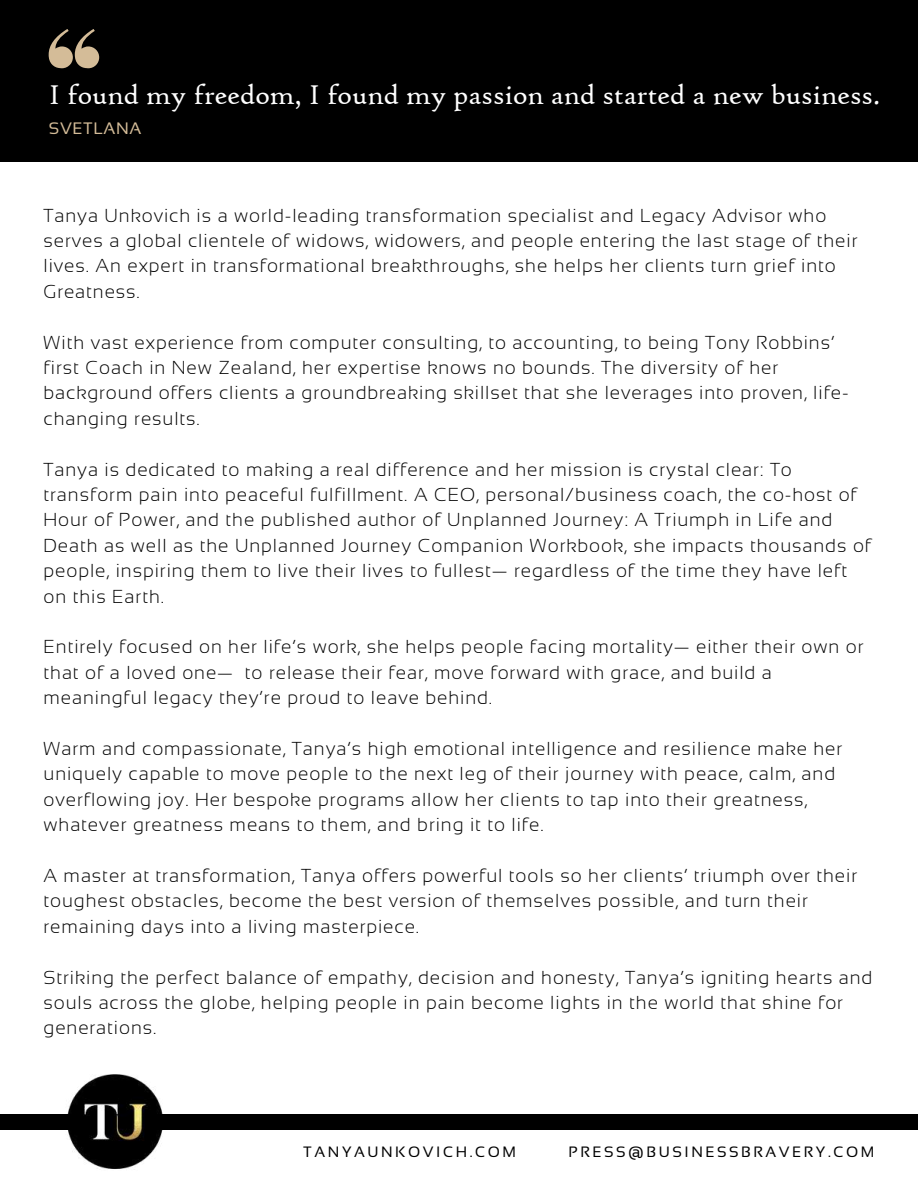
<style>
.page{position:relative;width:918px;height:1188px;background:#fff}
.page>*{position:absolute;margin:0;border:0;box-sizing:border-box;transform-origin:0 0}
.t1{font:29.1px "High Tower Text";color:#fff}
.t2{font:300 18.75px/25.3px "Sansation";letter-spacing:.05em;color:#000}
.t3{font:16.5px "Sansation";letter-spacing:.04em;color:#d4bc98}
.t4{font:15px "Sansation";letter-spacing:.175em;color:#000}
</style>
<div class="page">
<div style="left:0;top:0;width:918px;height:162px;background:#000"></div>
<svg style="left:49px;top:29px;width:50px;height:39px"></svg>
<div style="left:0;top:1114px;width:918px;height:16px;background:#000"></div>
<img style="left:67px;top:1074px;width:96px;height:95px">
<h1 class="t1" style="left:49px;top:82px;width:833px">I found my freedom, I found my passion and started a new business.</h1>
<p class="t3" style="left:49px;top:119px;width:94px">SVETLANA</p>
<p class="t2" style="left:44px;top:202px;width:815px">Tanya Unkovich is a world-leading transformation specialist and Legacy Advisor who serves a global clientele of widows, widowers, and people entering the last stage of their lives. An expert in transformational breakthroughs, she helps her clients turn grief into Greatness.</p>
<p class="t2" style="left:44px;top:329px;width:807px">With vast experience from computer consulting, to accounting, to being Tony Robbins’ first Coach in New Zealand, her expertise knows no bounds. The diversity of her background offers clients a groundbreaking skillset that she leverages into proven, life&shy;changing results.</p>
<p class="t2" style="left:44px;top:456px;width:829px">Tanya is dedicated to making a real difference and her mission is crystal clear: To transform pain into peaceful fulfillment. A CEO, personal/business coach, the co-host of Hour of Power, and the published author of Unplanned Journey: A Triumph in Life and Death as well as the Unplanned Journey Companion Workbook, she impacts thousands of people, inspiring them to live their lives to fullest— regardless of the time they have left on this Earth.</p>
<p class="t2" style="left:44px;top:634px;width:822px">Entirely focused on her life’s work, she helps people facing mortality— either their own or that of a loved one— to release their fear, move forward with grace, and build a meaningful legacy they’re proud to leave behind.</p>
<p class="t2" style="left:44px;top:736px;width:800px">Warm and compassionate, Tanya’s high emotional intelligence and resilience make her uniquely capable to move people to the next leg of their journey with peace, calm, and overflowing joy. Her bespoke programs allow her clients to tap into their greatness, whatever greatness means to them, and bring it to life.</p>
<p class="t2" style="left:44px;top:863px;width:815px">A master at transformation, Tanya offers powerful tools so her clients’ triumph over their toughest obstacles, become the best version of themselves possible, and turn their remaining days into a living masterpiece.</p>
<p class="t2" style="left:44px;top:964px;width:830px">Striking the perfect balance of empathy, decision and honesty, Tanya’s igniting hearts and souls across the globe, helping people in pain become lights in the world that shine for generations.</p>
<p class="t4" style="left:303px;top:1143px;width:214px">TANYAUNKOVICH.COM</p>
<p class="t4" style="left:569px;top:1143px;width:307px">PRESS@BUSINESSBRAVERY.COM</p>
</div>
